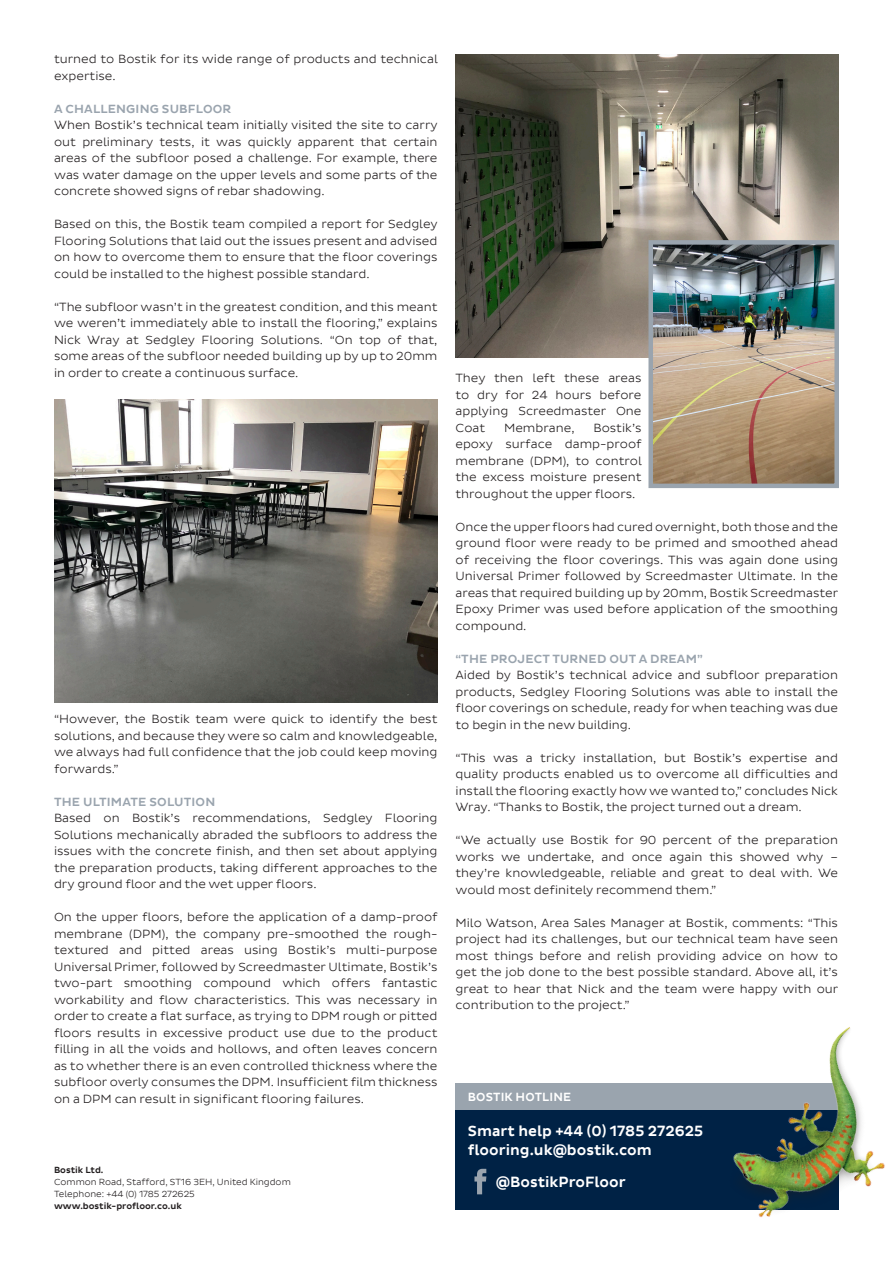
<style>
.page{position:relative;width:893px;height:1263px;background:#fff}
.page>*{position:absolute;margin:0;border:0;box-sizing:border-box;transform-origin:0 0}
.t1{font:500 15px "Bostik Office";color:#fff}
.t2{font:300 12px/16.5px "Bostik Office";color:#231f20;text-align:justify}
.t3{font:500 12px "Bostik Office";letter-spacing:.015em;color:#9aa4ae}
.t4{font:500 12px "Bostik Office";letter-spacing:.015em;color:#fff}
.t5{font:300 9px "Bostik Office";color:#231f20}
.t6{font:500 9px "Bostik Office";color:#231f20}
</style>
<div class="page">
<div style="left:455px;top:1083px;width:384px;height:27px;background:#9aa4ae"></div>
<div style="left:455px;top:1110px;width:384px;height:99px;background:#002245"></div>
<svg style="left:474px;top:1169px;width:12px;height:25px"></svg>
<img style="left:687px;top:1027px;width:198px;height:191px">
<img style="left:455px;top:54px;width:384px;height:303px">
<img style="left:54px;top:400px;width:383px;height:303px">
<img style="left:653px;top:245px;width:181px;height:238px">
<div style="left:648px;top:240px;width:191px;height:248px;border:4px solid #9aa4ae"></div>
<p class="t2" style="left:54px;top:51px;width:385px">turned to Bostik for its wide range of products and technical expertise.</p>
<p class="t3" style="left:54px;top:102px;width:179px">A CHALLENGING SUBFLOOR</p>
<p class="t2" style="left:54px;top:117px;width:385px">When Bostik’s technical team initially visited the site to carry out preliminary tests, it was quickly apparent that certain areas of the subfloor posed a challenge. For example, there was water damage on the upper levels and some parts of the concrete showed signs of rebar shadowing.</p>
<p class="t2" style="left:54px;top:216px;width:385px">Based on this, the Bostik team compiled a report for Sedgley Flooring Solutions that laid out the issues present and advised on how to overcome them to ensure that the floor coverings could be installed to the highest possible standard.</p>
<p class="t2" style="left:54px;top:298px;width:385px">“The subfloor wasn’t in the greatest condition, and this meant we weren’t immediately able to install the flooring,” explains Nick Wray at Sedgley Flooring Solutions. “On top of that, some areas of the subfloor needed building up by up to 20mm in order to create a continuous surface.</p>
<p class="t2" style="left:54px;top:711px;width:385px">“However, the Bostik team were quick to identify the best solutions, and because they were so calm and knowledgeable, we always had full confidence that the job could keep moving forwards.”</p>
<p class="t3" style="left:54px;top:795px;width:163px">THE ULTIMATE SOLUTION</p>
<p class="t2" style="left:54px;top:810px;width:385px">Based on Bostik’s recommendations, Sedgley Flooring Solutions mechanically abraded the subfloors to address the issues with the concrete finish, and then set about applying the preparation products, taking different approaches to the dry ground floor and the wet upper floors.</p>
<p class="t2" style="left:54px;top:909px;width:385px">On the upper floors, before the application of a damp-proof membrane (DPM), the company pre-smoothed the rough&shy;textured and pitted areas using Bostik’s multi-purpose Universal Primer, followed by Screedmaster Ultimate, Bostik’s two-part smoothing compound which offers fantastic workability and flow characteristics. This was necessary in order to create a flat surface, as trying to DPM rough or pitted floors results in excessive product use due to the product filling in all the voids and hollows, and often leaves concern as to whether there is an even controlled thickness where the subfloor overly consumes the DPM. Insufficient film thickness on a DPM can result in significant flooring failures.</p>
<p class="t6" style="left:54px;top:1164px;width:51px">Bostik Ltd.</p>
<p class="t5" style="left:54px;top:1176px;width:238px">Common Road, Stafford, ST16 3EH, United Kingdom</p>
<p class="t5" style="left:54px;top:1188px;width:142px">Telephone: +44 (0) 1785 272625</p>
<p class="t6" style="left:54px;top:1200px;width:129px">www.bostik-profloor.co.uk</p>
<p class="t2" style="left:455px;top:370px;width:187px">They then left these areas to dry for 24 hours before applying Screedmaster One Coat</p>
<p class="t2" style="left:455px;top:419px;width:188px;text-indent:138px">Bostik’s epoxy surface damp-proof membrane (DPM), to control the excess moisture present throughout the upper floors.</p>
<p class="t2" style="left:455px;top:518px;width:384px">Once the upper floors had cured overnight, both those and the ground floor were ready to be primed and smoothed ahead of receiving the floor coverings. This was again done using Universal Primer followed by Screedmaster Ultimate. In the areas that required building up by 20mm, Bostik Screedmaster Epoxy Primer was used before application of the smoothing compound.</p>
<p class="t3" style="left:455px;top:652px;width:249px">“THE PROJECT TURNED OUT A DREAM”</p>
<p class="t2" style="left:455px;top:667px;width:384px">Aided by Bostik’s technical advice and subfloor preparation products, Sedgley Flooring Solutions was able to install the floor coverings on schedule, ready for when teaching was due to begin in the new building.</p>
<p class="t2" style="left:455px;top:749px;width:384px">“This was a tricky installation, but Bostik’s expertise and quality products enabled us to overcome all difficulties and install the flooring exactly how we wanted to,” concludes Nick Wray. “Thanks to Bostik, the project turned out a dream.</p>
<p class="t2" style="left:455px;top:832px;width:384px">“We actually use Bostik for 90 percent of the preparation works we undertake, and once again this showed why – they’re knowledgeable, reliable and great to deal with. We would most definitely recommend them.”</p>
<p class="t2" style="left:455px;top:914px;width:384px">Milo Watson, Area Sales Manager at Bostik, comments: “This project had its challenges, but our technical team have seen most things before and relish providing advice on how to get the job done to the best possible standard. Above all, it’s great to hear that Nick and the team were happy with our contribution to the project.”</p>
<p class="t2" style="left:504px;top:419px;width:72px">Membrane,</p>
<p class="t4" style="left:468px;top:1090px;width:105px">BOSTIK HOTLINE</p>
<p class="t1" style="left:468px;top:1122px;width:237px">Smart help +44 (0) 1785 272625</p>
<p class="t1" style="left:468px;top:1141px;width:185px">flooring.uk@bostik.com</p>
<p class="t1" style="left:496px;top:1173px;width:131px">@BostikProFloor</p>
</div>
